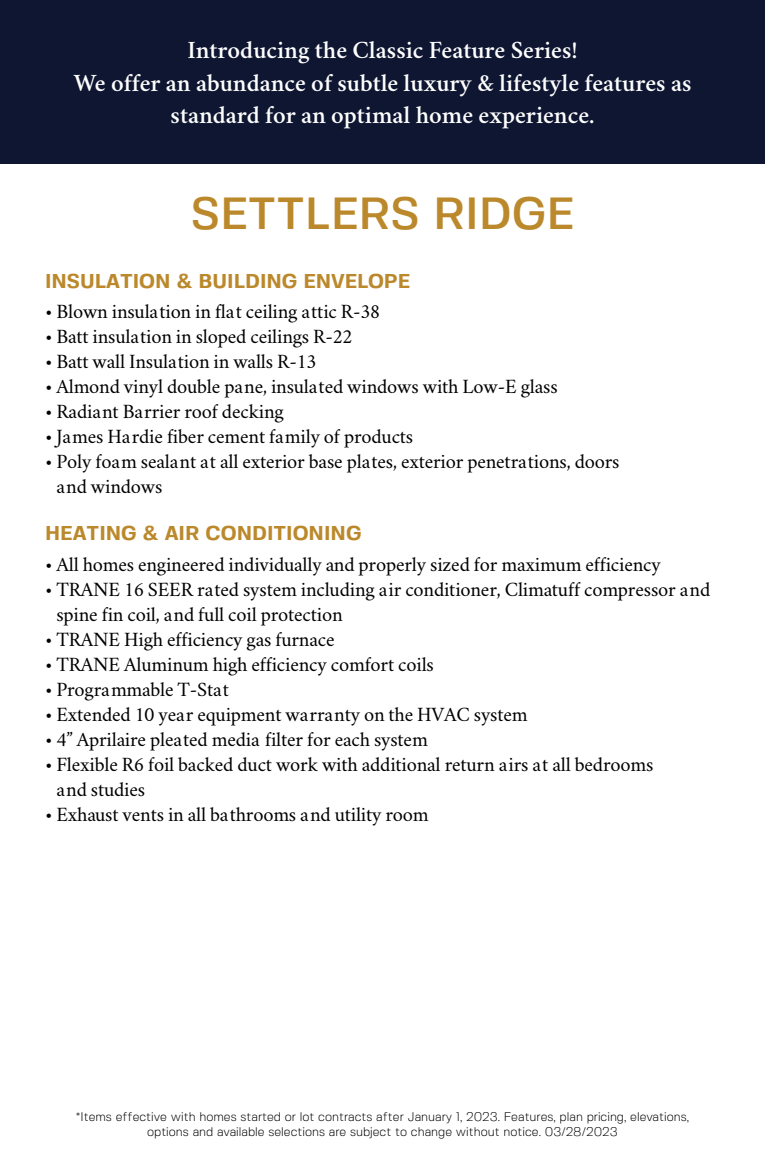
<style>
.page{position:relative;width:765px;height:1170px;background:#fff}
.page>*{position:absolute;margin:0;border:0;box-sizing:border-box;transform-origin:0 0}
.t1{font:500 45px "Fivo Sans";color:#bb892c}
.t2{font:600 25px/32.5px "Crimson";color:#fff;text-align:center}
.t3{font:20px/25px "Crimson";letter-spacing:-.01em;color:#000}
.t4{font:700 20px "Fivo Sans";color:#bb892c}
.t5{font:300 12.5px/15px "Fivo Sans";color:#000;text-align:center}
</style>
<div class="page">
<div style="left:0;top:0;width:765px;height:164px;background:#0e1632"></div>
<p class="t2" style="left:74px;top:32px;width:619px">Introducing the Classic Feature Series!<br>We offer an abundance of subtle luxury &amp; lifestyle features as standard for an optimal home experience.</p>
<h1 class="t1" style="left:191px;top:186px;width:385px">SETTLERS RIDGE</h1>
<p class="t4" style="left:45px;top:268px;width:366px">INSULATION &amp; BUILDING ENVELOPE</p>
<p class="t3" style="left:45px;top:298px;width:337px">• Blown insulation in flat ceiling attic R-38</p>
<p class="t3" style="left:45px;top:323px;width:309px">• Batt insulation in sloped ceilings R-22</p>
<p class="t3" style="left:45px;top:348px;width:273px">• Batt wall Insulation in walls R-13</p>
<p class="t3" style="left:45px;top:373px;width:514px">• Almond vinyl double pane, insulated windows with Low-E glass</p>
<p class="t3" style="left:45px;top:398px;width:240px">• Radiant Barrier roof decking</p>
<p class="t3" style="left:45px;top:423px;width:370px">• James Hardie fiber cement family of products</p>
<p class="t3" style="left:56px;top:448px;width:565px;text-indent:-11px">• Poly foam sealant at all exterior base plates, exterior penetrations, doors and windows</p>
<p class="t4" style="left:45px;top:521px;width:318px">HEATING &amp; AIR CONDITIONING</p>
<p class="t3" style="left:45px;top:550px;width:617px">• All homes engineered individually and properly sized for maximum efficiency</p>
<p class="t3" style="left:56px;top:575px;width:655px;text-indent:-11px">• TRANE 16 SEER rated system including air conditioner, Climatuff compressor and spine fin coil, and full coil protection</p>
<p class="t3" style="left:45px;top:625px;width:291px">• TRANE High efficiency gas furnace</p>
<p class="t3" style="left:45px;top:650px;width:390px">• TRANE Aluminum high efficiency comfort coils</p>
<p class="t3" style="left:45px;top:675px;width:186px">• Programmable T-Stat</p>
<p class="t3" style="left:45px;top:700px;width:484px">• Extended 10 year equipment warranty on the HVAC system</p>
<p class="t3" style="left:45px;top:725px;width:384px">• 4” Aprilaire pleated media filter for each system</p>
<p class="t3" style="left:56px;top:750px;width:599px;text-indent:-11px">• Flexible R6 foil backed duct work with additional return airs at all bedrooms and studies</p>
<p class="t3" style="left:45px;top:800px;width:385px">• Exhaust vents in all bathrooms and utility room</p>
<p class="t5" style="left:76px;top:1109px;width:615px">*Items effective with homes started or lot contracts after January 1, 2023. Features, plan pricing, elevations, options and available selections are subject to change without notice. 03/28/2023</p>
</div>
